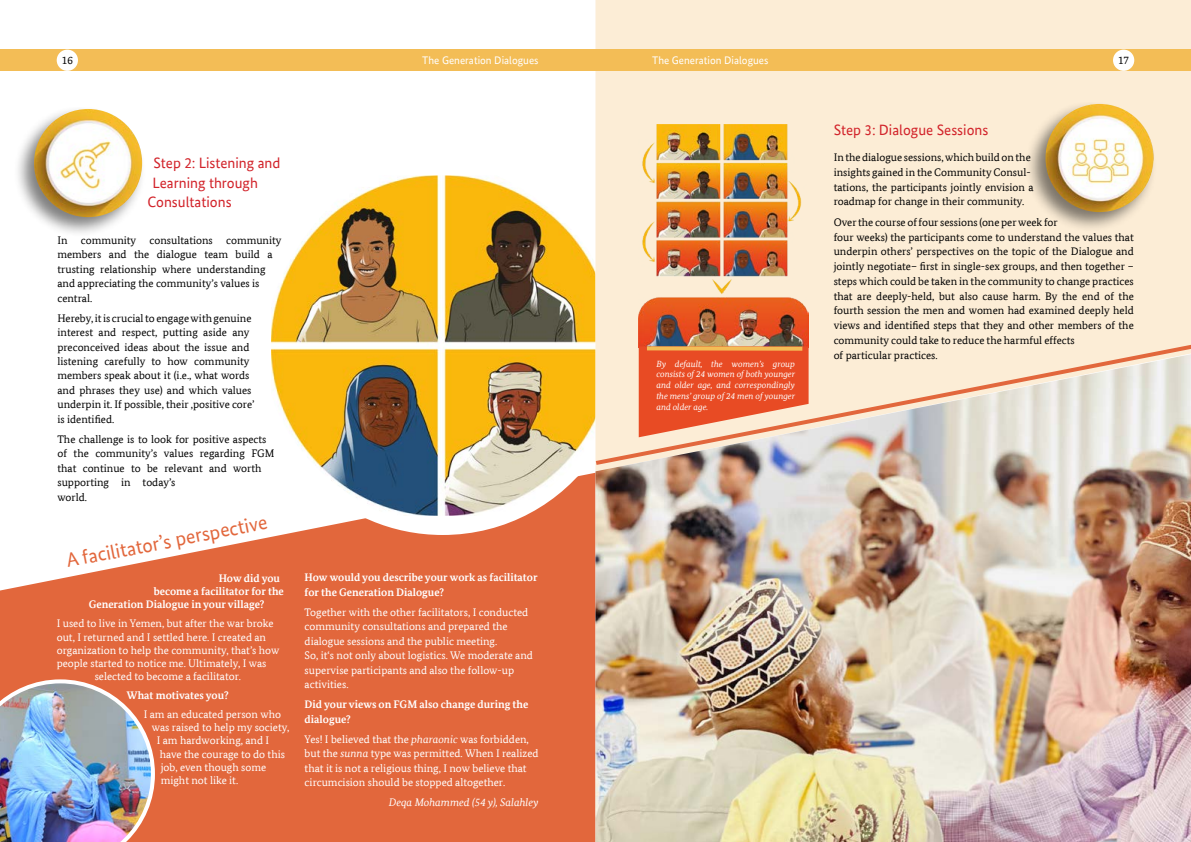
<style>
.page{position:relative;width:1191px;height:842px;background:#fff}
.page>*{position:absolute;margin:0;border:0;box-sizing:border-box;transform-origin:0 0}
.t1{font:20px "Bundes Sans";color:#e2673c}
.t2{font:15px "Bundes Sans";color:#d2232a}
.t3{font:11px/14.4px "Bundes Serif";color:#000}
.t4{font:11px/14.4px "Bundes Serif";color:#fff}
.t5{font:700 11px/14.4px "Bundes Serif Web";color:#fff}
.t6{font:11px "Bundes Sans";color:#fff}
.t7{font:italic 11px "Bundes Serif";color:#fff}
.t8{font:italic 9px/10.8px "Bundes Serif";color:#fff;text-align:justify}
.s1{font-style:italic}
</style>
<div class="page">
<div style="left:0;top:50px;width:595px;height:21px;background:#f3bd56"></div>
<div style="left:57px;top:50px;width:21px;height:21px;background:#fff;border-radius:50%"></div>
<div style="left:0;top:535px;width:595px;height:307px;background:#e2673c"></div>
<div style="left:13px;top:105px;width:133px;height:133px;background:#000;opacity:.5"></div>
<img style="left:34px;top:109px;width:108px;height:108px;border-radius:54px">
<svg style="left:281px;top:516px;width:314px;height:19px"></svg>
<img style="left:271px;top:175px;width:324px;height:341px">
<img style="left:0;top:679px;width:155px;height:163px">
<div style="left:595px;top:0;width:596px;height:341px;background:#fcedd6"></div>
<div style="left:595px;top:50px;width:596px;height:21px;background:#f3bd56"></div>
<div style="left:1113px;top:50px;width:21px;height:21px;background:#fff;border-radius:50%"></div>
<div style="left:1024px;top:100px;width:133px;height:133px;background:#000;opacity:.5"></div>
<img style="left:1045px;top:104px;width:108px;height:108px;border-radius:54px">
<img style="left:639px;top:124px;width:169px;height:217px">
<img style="left:595px;top:468px;width:596px;height:374px">
<svg style="left:591px;top:341px;width:600px;height:127px;background:#e6d8c8"></svg>
<svg style="left:639px;top:346px;width:169px;height:91px;background:#ea6642"></svg>
<div style="left:647px;top:346px;width:155px;height:5px;background:#f3bd56"></div>
<p class="t3" style="left:62px;top:53px;width:12px">16</p>
<p class="t6" style="left:422px;top:54px;width:118px">The Generation Dialogues</p>
<h2 class="t2" style="left:153px;top:155px;width:128px">Step 2: Listening and</h2>
<h2 class="t2" style="left:152px;top:174px;width:107px">Learning through</h2>
<h2 class="t2" style="left:147px;top:193px;width:86px">Consultations</h2>
<p class="t3" style="left:57px;top:233px;width:226px">In community consultations community members and the dialogue team build a trusting relationship where understanding and appreciating the community’s values is central.</p>
<p class="t3" style="left:57px;top:311px;width:198px">Hereby, it is crucial to engage with genuine interest and respect, putting aside any preconceived ideas about the issue and listening carefully to how community members speak about it (i.e., what words and phrases they use) and which values underpin it. If possible, their ‚positive core’ is identified.</p>
<p class="t3" style="left:57px;top:432px;width:219px">The challenge is to look for positive aspects of the community’s values regarding FGM that continue to be relevant and worth supporting in today’s<br>world.</p>
<h1 class="t1" style="left:64px;top:549px;width:206px;rotate:-11deg">A facilitator’s perspective</h1>
<p class="t5" style="left:219px;top:571px;width:63px">How did you</p>
<p class="t5" style="left:154px;top:584px;width:132px">become a facilitator for the</p>
<p class="t5" style="left:89px;top:597px;width:177px">Generation Dialogue in your village?</p>
<p class="t4" style="left:57px;top:616px;width:218px">I used to live in Yemen, but after the war broke</p>
<p class="t4" style="left:57px;top:629px;width:211px">out, I returned and I settled here. I created an</p>
<p class="t4" style="left:57px;top:643px;width:224px">organization to help the community, that’s how</p>
<p class="t4" style="left:57px;top:656px;width:211px">people started to notice me. Ultimately, I was</p>
<p class="t4" style="left:95px;top:669px;width:148px">selected to become a facilitator.</p>
<p class="t5" style="left:127px;top:688px;width:103px">What motivates you?</p>
<p class="t4" style="left:144px;top:707px;width:139px">I am an educated person who</p>
<p class="t4" style="left:152px;top:720px;width:139px">was raised to help my society,</p>
<p class="t4" style="left:157px;top:733px;width:114px">I am hardworking, and I</p>
<p class="t4" style="left:160px;top:746px;width:127px">have the courage to do this</p>
<p class="t4" style="left:161px;top:760px;width:107px">job, even though some</p>
<p class="t4" style="left:161px;top:773px;width:79px">might not like it.</p>
<p class="t5" style="left:305px;top:570px;width:234px">How would you describe your work as facilitator for the Generation Dialogue?</p>
<p class="t4" style="left:305px;top:605px;width:230px">Together with the other facilitators, I conducted community consultations and prepared the dialogue sessions and the public meeting.<br>So, it‘s not only about logistics. We moderate and supervise participants and also the follow-up activities.</p>
<p class="t5" style="left:305px;top:697px;width:225px">Did your views on FGM also change during the dialogue?</p>
<p class="t4" style="left:305px;top:731px;width:235px">Yes! I believed that the <span class="s1">pharaonic</span> was forbidden, but the <span class="s1">sunna</span> type was permitted. When I realized that it is not a religious thing, I now believe that circumcision should be stopped altogether.</p>
<p class="t7" style="left:389px;top:796px;width:151px">Deqa Mohammed (54 y), Salahley</p>
<p class="t6" style="left:652px;top:54px;width:118px">The Generation Dialogues</p>
<p class="t8" style="left:656px;top:358px;width:140px">By default, the women’s group consists of 24 women of both younger and older age, and correspondingly the mens’ group of 24 men of younger and older age.</p>
<p class="t3" style="left:1118px;top:53px;width:12px">17</p>
<h2 class="t2" style="left:833px;top:121px;width:156px">Step 3: Dialogue Sessions</h2>
<p class="t3" style="left:833px;top:150px;width:201px;line-height:14.8px">In the dialogue sessions, which build on the insights gained in the Community Consul&shy;tations, the participants jointly envision a roadmap for change in their community.</p>
<p class="t3" style="left:833px;top:214px;width:302px;line-height:14.8px">Over the course of four sessions (one per week for<br>four weeks) the participants come to understand the values that underpin others’ perspectives on the topic of the Dialogue and jointly negotiate– first in single-sex groups, and then together – steps which could be taken in the community to change practices that are deeply-held, but also cause harm. By the end of the fourth session the men and women had examined deeply held views and identified steps that they and other members of the community could take to reduce the harmful effects<br>of particular practices.</p>
</div>
